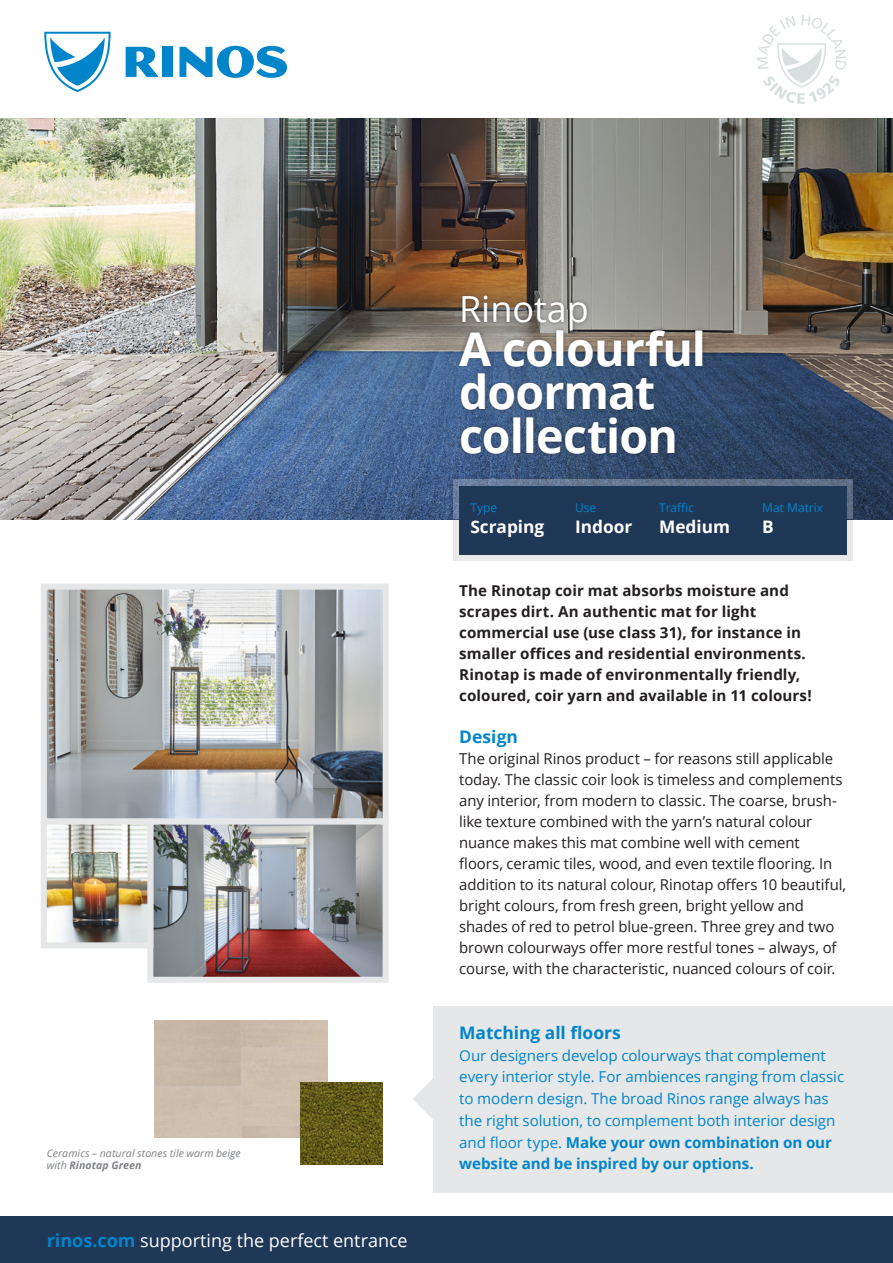
<style>
.page{position:relative;width:893px;height:1263px;background:#fff}
.page>*{position:absolute;margin:0;border:0;box-sizing:border-box;transform-origin:0 0}
.t1{font:700 46.5px/43.5px "Open Sans";letter-spacing:-.02em;color:#fff}
.t2{font:36px "Open Sans";color:#fff}
.t3{font:18px "Open Sans";color:#fff}
.t4{font:700 17.25px "Open Sans";color:#0085cb}
.t5{font:700 17.25px "Open Sans";color:#fff}
.t6{font:15px/21px "Open Sans";letter-spacing:-.005em;color:#231f20}
.t7{font:15px/21.8px "Open Sans";letter-spacing:-.005em;color:#0085cb}
.t8{font:700 15px/21px "Open Sans";letter-spacing:.005em;color:#231f20}
.t9{font:12px "Open Sans";color:#0085cb}
.t10{font:italic 10.5px "Open Sans";letter-spacing:.005em;color:#808285}
.t11{font:italic 700 10.5px "Open Sans";letter-spacing:.005em;color:#808285}
.s1{font-weight:400}
.s2{font-weight:700;color:#0085cb}
.s3{font-weight:700}
</style>
<div class="page">
<div style="left:434px;top:1006px;width:459px;height:186px;background:#e6e7e9"></div>
<svg style="left:413px;top:1069px;width:21px;height:60px"></svg>
<img style="left:154px;top:1021px;width:173px;height:116px">
<div style="left:0;top:1216px;width:893px;height:47px;background:#203857"></div>
<svg style="left:757px;top:15px;width:89px;height:89px"></svg>
<svg style="left:126px;top:47px;width:32px;height:30px"></svg>
<div style="left:162px;top:47px;width:11px;height:30px;background:#0085cb"></div>
<svg style="left:180px;top:46px;width:107px;height:32px"></svg>
<svg style="left:44px;top:32px;width:67px;height:60px"></svg>
<img style="left:0;top:118px;width:893px;height:401px">
<img style="left:41px;top:584px;width:348px;height:232px">
<svg style="left:453px;top:480px;width:400px;height:39px;background:#63748e"></svg>
<img style="left:41px;top:816px;width:348px;height:167px">
<div style="left:455px;top:292px;width:252px;height:166px;background:#231f20;opacity:.45"></div>
<div style="left:453px;top:519px;width:400px;height:41px;background:linear-gradient(to right,#e9e9e9,#e9e9e9)"></div>
<div style="left:459px;top:486px;width:387px;height:68px;background:#203857"></div>
<img style="left:301px;top:1082px;width:82px;height:82px">
<p class="t10" style="left:47px;top:1146px;width:196px">Ceramics – natural stones tile warm beige</p>
<p class="t11" style="left:47px;top:1158px;width:96px"><span class="s1">with</span> Rinotap Green</p>
<p class="t3" style="left:47px;top:1227px;width:362px"><span class="s2">rinos.com</span> supporting the perfect entrance</p>
<p class="t2" style="left:459px;top:285px;width:131px">Rinotap</p>
<p class="t1" style="left:459px;top:326px;width:249px">A colourful doormat collection</p>
<p class="t9" style="left:470px;top:499px;width:28px">Type</p>
<p class="t5" style="left:470px;top:514px;width:75px">Scraping</p>
<p class="t9" style="left:575px;top:499px;width:23px">Use</p>
<p class="t5" style="left:575px;top:514px;width:59px">Indoor</p>
<p class="t9" style="left:659px;top:499px;width:37px">Traffic</p>
<p class="t5" style="left:659px;top:514px;width:72px">Medium</p>
<p class="t9" style="left:762px;top:499px;width:62px">Mat Matrix</p>
<p class="t5" style="left:762px;top:514px;width:13px">B</p>
<p class="t8" style="left:459px;top:580px;width:354px">The Rinotap coir mat absorbs moisture and scrapes dirt. An authentic mat for light commercial use (use class 31), for instance in smaller offices and residential environments.<br>Rinotap is made of environmentally friendly, coloured, coir yarn and available in 11 colours!</p>
<p class="t4" style="left:459px;top:725px;width:60px">Design</p>
<p class="t6" style="left:459px;top:748px;width:388px">The original Rinos product – for reasons still applicable today. The classic coir look is timeless and complements any interior, from modern to classic. The coarse, brush&shy;like texture combined with the yarn’s natural colour nuance makes this mat combine well with cement floors, ceramic tiles, wood, and even textile flooring. In addition to its natural colour, Rinotap offers 10 beautiful, bright colours, from fresh green, bright yellow and shades of red to petrol blue-green. Three grey and two brown colourways offer more restful tones – always, of course, with the characteristic, nuanced colours of coir.</p>
<p class="t4" style="left:459px;top:1020px;width:163px">Matching all floors</p>
<p class="t7" style="left:459px;top:1044px;width:386px">Our designers develop colourways that complement every interior style. For ambiences ranging from classic to modern design. The broad Rinos range always has the right solution, to complement both interior design and floor type. <span class="s3">Make your own combination on our website and be inspired by our options.</span></p>
</div>
